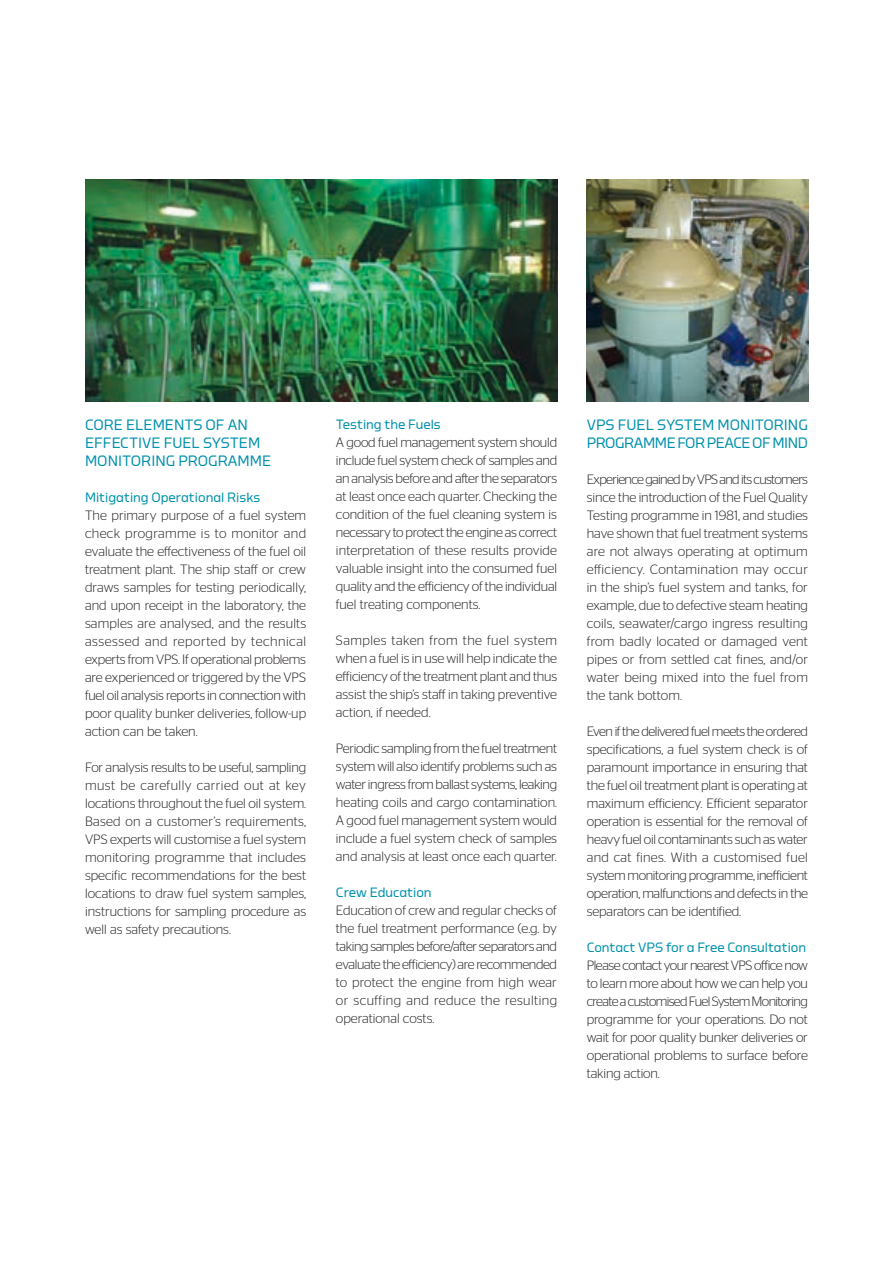
<style>
.page{position:relative;width:893px;height:1263px;background:#fff}
.page>*{position:absolute;margin:0;border:0;box-sizing:border-box;transform-origin:0 0}
.t1{font:15px/18px "Torque";color:#0091ac}
.t2{font:15px/18px "Torque";letter-spacing:-.03em;color:#0091ac}
.t3{font:300 13.5px/18px "Stag Sans";color:#231f20;text-align:justify}
.t4{font:13.5px "Torque";color:#0091ac}
</style>
<div class="page">
<img style="left:85px;top:179px;width:472px;height:222px">
<img style="left:587px;top:179px;width:222px;height:222px">
<p class="t1" style="left:85px;top:416px;width:188px">CORE ELEMENTS OF AN<br>EFFECTIVE FUEL SYSTEM<br>MONITORING PROGRAMME</p>
<p class="t4" style="left:85px;top:490px;width:177px">M ITIGATING OPERATIONAL RISKS</p>
<p class="t3" style="left:85px;top:506px;width:223px">The primary purpose of a fuel system check programme is to monitor and evaluate the effectiveness of the fuel oil treatment plant. The ship staff or crew draws samples for testing periodically, and upon receipt in the laboratory, the samples are analysed, and the results assessed and reported by technical experts from VPS. If operational problems are experienced or triggered by the VPS fuel oil analysis reports in connection with poor quality bunker deliveries, follow-up action can be taken.</p>
<p class="t3" style="left:85px;top:758px;width:223px">For analysis results to be useful, sampling must be carefully carried out at key locations throughout the fuel oil system.<br>Based on a customer’s requirements, VPS experts will customise a fuel system monitoring programme that includes specific recommendations for the best locations to draw fuel system samples, instructions for sampling procedure as well as safety precautions.</p>
<p class="t4" style="left:336px;top:417px;width:106px">TESTING THE FUELS</p>
<p class="t3" style="left:336px;top:433px;width:223px">A good fuel management system should include fuel system check of samples and an analysis before and after the separators at least once each quarter. Checking the condition of the fuel cleaning system is necessary to protect the engine as correct interpretation of these results provide valuable insight into the consumed fuel quality and the efficiency of the individual fuel treating components.</p>
<p class="t3" style="left:336px;top:631px;width:223px">Samples taken from the fuel system when a fuel is in use will help indicate the efficiency of the treatment plant and thus assist the ship’s staff in taking preventive action, if needed.</p>
<p class="t3" style="left:336px;top:739px;width:223px">Periodic sampling from the fuel treatment system will also identify problems such as water ingress from ballast systems, leaking heating coils and cargo contamination.<br>A good fuel management system would include a fuel system check of samples and analysis at least once each quarter.</p>
<p class="t4" style="left:336px;top:885px;width:97px">CREW EDUCATION</p>
<p class="t3" style="left:336px;top:901px;width:223px">Education of crew and regular checks of the fuel treatment performance (e.g. by taking samples before/after separators and evaluate the efficiency) are recommended to protect the engine from high wear or scuffing and reduce the resulting operational costs.</p>
<p class="t2" style="left:587px;top:416px;width:223px">VPS FUEL SYSTEM MONITORING<br>PROGRAMME FOR PEACE OF MIND</p>
<p class="t3" style="left:587px;top:470px;width:223px">Experience gained by VPS and its customers since the introduction of the Fuel Quality Testing programme in 1981, and studies have shown that fuel treatment systems are not always operating at optimum efficiency. Contamination may occur in the ship’s fuel system and tanks, for example, due to defective steam heating coils, seawater/cargo ingress resulting from badly located or damaged vent pipes or from settled cat fines, and/or water being mixed into the fuel from the tank bottom.</p>
<p class="t3" style="left:587px;top:722px;width:223px">Even if the delivered fuel meets the ordered specifications, a fuel system check is of paramount importance in ensuring that the fuel oil treatment plant is operating at maximum efficiency. Efficient separator operation is essential for the removal of heavy fuel oil contaminants such as water and cat fines. With a customised fuel system monitoring programme, inefficient operation, malfunctions and defects in the separators can be identified.</p>
<p class="t4" style="left:587px;top:940px;width:221px">CONTACT VPS FOR A FREE CONSULTATION</p>
<p class="t3" style="left:587px;top:956px;width:223px">Please contact your nearest VPS office now to learn more about how we can help you create a customised Fuel System Monitoring programme for your operations. Do not wait for poor quality bunker deliveries or operational problems to surface before taking action.</p>
</div>
